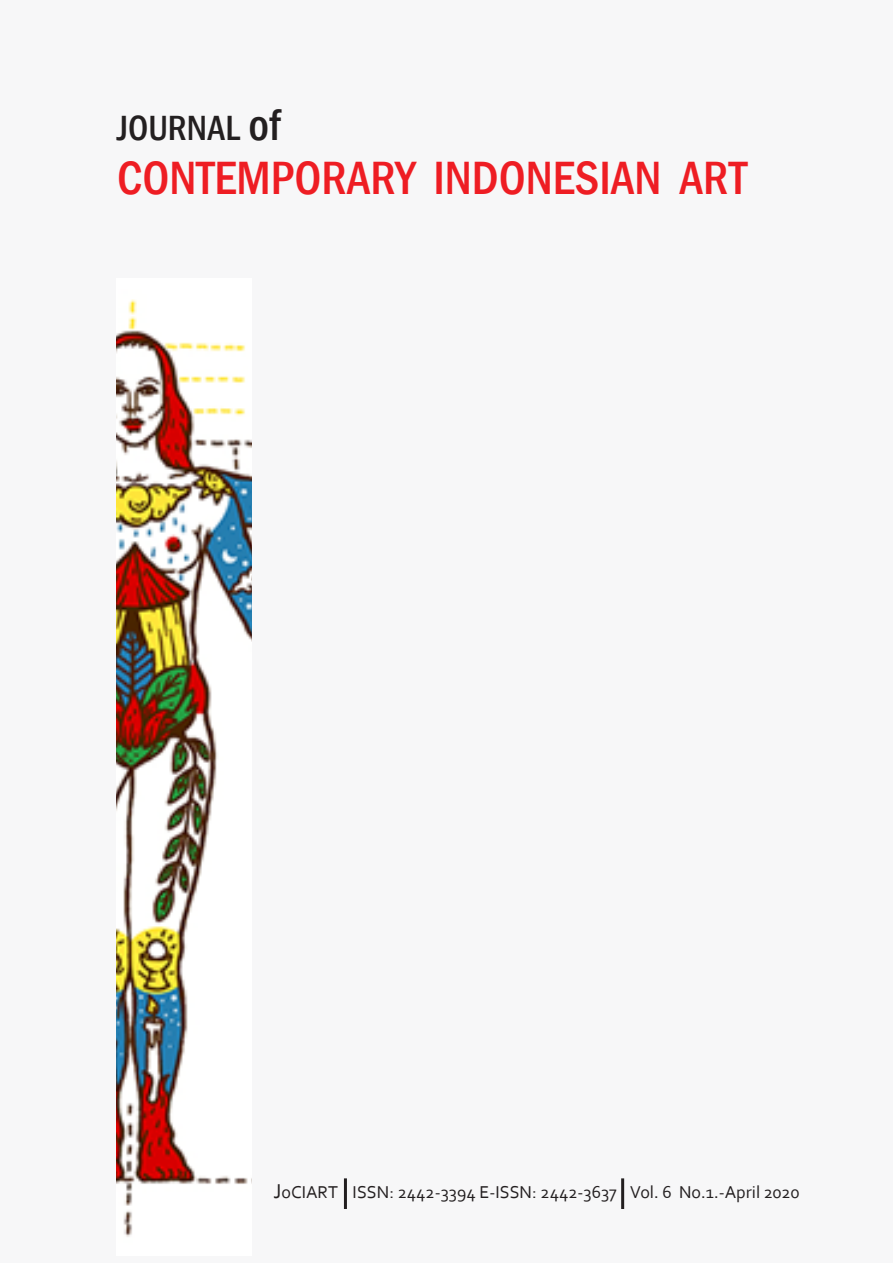
<style>
.page{position:relative;width:893px;height:1263px;background:#f7f7f8}
.page>*{position:absolute;margin:0;border:0;box-sizing:border-box;transform-origin:0 0}
.t1{font:500 condensed 48px "Franklin Gothic";color:#ee1d23}
.t2{font:500 condensed 36px "Franklin Gothic";color:#231f20}
.t3{font:18px "Corbel";color:#231f20}
.s1{font-size:45px}
.s2{font-size:21px}
</style>
<div class="page">
<hr style="left:344px;top:1178px;width:3px;height:31px;background:#231f20">
<hr style="left:621px;top:1178px;width:3px;height:31px;background:#231f20">
<img style="left:117px;top:299px;width:135px;height:938px">
<p class="t2" style="left:117px;top:104px;width:165px">JOURNAL <span class="s1">of</span></p>
<p class="t1" style="left:117px;top:146px;width:632px">CONTEMPORARY INDONESIAN ART</p>
<p class="t3" style="left:274px;top:1180px;width:527px"><span class="s2">J</span>oCIART ISSN: 2442-3394 E-ISSN: 2442-3637 Vol. 6 No.1.-April 2020</p>
</div>
